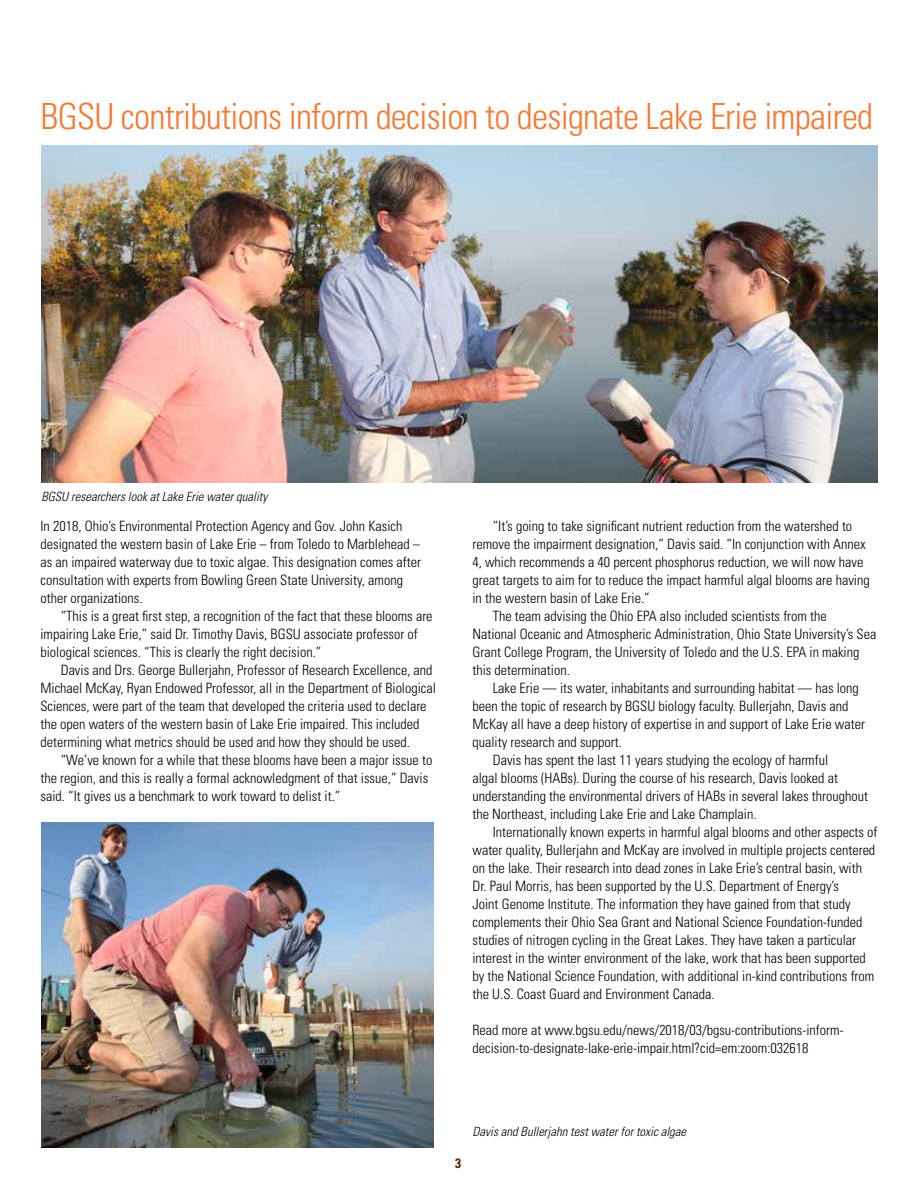
<style>
.page{position:relative;width:918px;height:1188px;background:#fff}
.page>*{position:absolute;margin:0;border:0;box-sizing:border-box;transform-origin:0 0}
.t1{font:300 condensed 36px "Univers LT Std";letter-spacing:-.02em;color:#f47932}
.t2{font:300 condensed 14.25px/18px "Univers LT Std";color:#000}
.t3{font:700 condensed 13.5px "Univers LT Std";color:#552500}
.t4{font:italic 300 condensed 12.75px "Univers LT Std";color:#000}
</style>
<div class="page">
<img style="left:42px;top:822px;width:391px;height:325px">
<img style="left:42px;top:146px;width:836px;height:337px">
<h1 class="t1" style="left:40px;top:94px;width:834px">BGSU contributions inform decision to designate Lake Erie impaired</h1>
<p class="t4" style="left:41px;top:489px;width:227px">BGSU researchers look at Lake Erie water quality</p>
<p class="t2" style="left:40px;top:517px;width:382px">In 2018, Ohio’s Environmental Protection Agency and Gov. John Kasich designated the western basin of Lake Erie – from Toledo to Marblehead – as an impaired waterway due to toxic algae. This designation comes after consultation with experts from Bowling Green State University, among other organizations.</p>
<p class="t2" style="left:40px;top:607px;width:394px;text-indent:20px">“This is a great first step, a recognition of the fact that these blooms are impairing Lake Erie,” said Dr. Timothy Davis, BGSU associate professor of biological sciences. “This is clearly the right decision.”</p>
<p class="t2" style="left:40px;top:661px;width:397px;text-indent:20px">Davis and Drs. George Bullerjahn, Professor of Research Excellence, and Michael McKay, Ryan Endowed Professor, all in the Department of Biological Sciences, were part of the team that developed the criteria used to declare the open waters of the western basin of Lake Erie impaired. This included determining what metrics should be used and how they should be used.</p>
<p class="t2" style="left:40px;top:751px;width:393px;text-indent:20px">“We’ve known for a while that these blooms have been a major issue to the region, and this is really a formal acknowledgment of that issue,” Davis said. “It gives us a benchmark to work toward to delist it.”</p>
<p class="t2" style="left:493px;top:517px;width:361px">“It’s going to take significant nutrient reduction from the watershed to</p>
<p class="t2" style="left:473px;top:535px;width:395px">remove the impairment designation,” Davis said. “In conjunction with Annex</p>
<p class="t2" style="left:473px;top:553px;width:392px">4, which recommends a 40 percent phosphorus reduction, we will now have</p>
<p class="t2" style="left:473px;top:571px;width:399px">great targets to aim for to reduce the impact harmful algal blooms are having</p>
<p class="t2" style="left:473px;top:589px;width:179px">in the western basin of Lake Erie.”</p>
<p class="t2" style="left:493px;top:607px;width:336px">The team advising the Ohio EPA also included scientists from the</p>
<p class="t2" style="left:473px;top:625px;width:405px">National Oceanic and Atmospheric Administration, Ohio State University’s Sea</p>
<p class="t2" style="left:473px;top:643px;width:388px">Grant College Program, the University of Toledo and the U.S. EPA in making</p>
<p class="t2" style="left:473px;top:661px;width:99px">this determination.</p>
<p class="t2" style="left:493px;top:679px;width:368px">Lake Erie — its water, inhabitants and surrounding habitat — has long</p>
<p class="t2" style="left:473px;top:697px;width:377px">been the topic of research by BGSU biology faculty. Bullerjahn, Davis and</p>
<p class="t2" style="left:473px;top:715px;width:394px">McKay all have a deep history of expertise in and support of Lake Erie water</p>
<p class="t2" style="left:473px;top:733px;width:151px">quality research and support.</p>
<p class="t2" style="left:493px;top:751px;width:337px">Davis has spent the last 11 years studying the ecology of harmful</p>
<p class="t2" style="left:473px;top:769px;width:367px">algal blooms (HABs). During the course of his research, Davis looked at</p>
<p class="t2" style="left:473px;top:787px;width:397px">understanding the environmental drivers of HABs in several lakes throughout</p>
<p class="t2" style="left:473px;top:805px;width:286px">the Northeast, including Lake Erie and Lake Champlain.</p>
<p class="t2" style="left:493px;top:823px;width:386px">Internationally known experts in harmful algal blooms and other aspects of</p>
<p class="t2" style="left:473px;top:841px;width:404px">water quality, Bullerjahn and McKay are involved in multiple projects centered</p>
<p class="t2" style="left:473px;top:859px;width:391px">on the lake. Their research into dead zones in Lake Erie’s central basin, with</p>
<p class="t2" style="left:473px;top:877px;width:368px">Dr. Paul Morris, has been supported by the U.S. Department of Energy’s</p>
<p class="t2" style="left:473px;top:895px;width:380px">Joint Genome Institute. The information they have gained from that study</p>
<p class="t2" style="left:473px;top:913px;width:392px">complements their Ohio Sea Grant and National Science Foundation-funded</p>
<p class="t2" style="left:473px;top:931px;width:385px">studies of nitrogen cycling in the Great Lakes. They have taken a particular</p>
<p class="t2" style="left:473px;top:949px;width:395px">interest in the winter environment of the lake, work that has been supported</p>
<p class="t2" style="left:473px;top:967px;width:403px">by the National Science Foundation, with additional in-kind contributions from</p>
<p class="t2" style="left:473px;top:985px;width:244px">the U.S. Coast Guard and Environment Canada.</p>
<p class="t2" style="left:473px;top:1021px;width:373px">Read more at www.bgsu.edu/news/2018/03/bgsu-contributions-inform&shy;decision-to-designate-lake-erie-impair.html?cid=em:zoom:032618</p>
<p class="t3" style="left:455px;top:1155px;width:7px">3</p>
<p class="t4" style="left:472px;top:1124px;width:215px">Davis and Bullerjahn test water for toxic algae</p>
</div>
